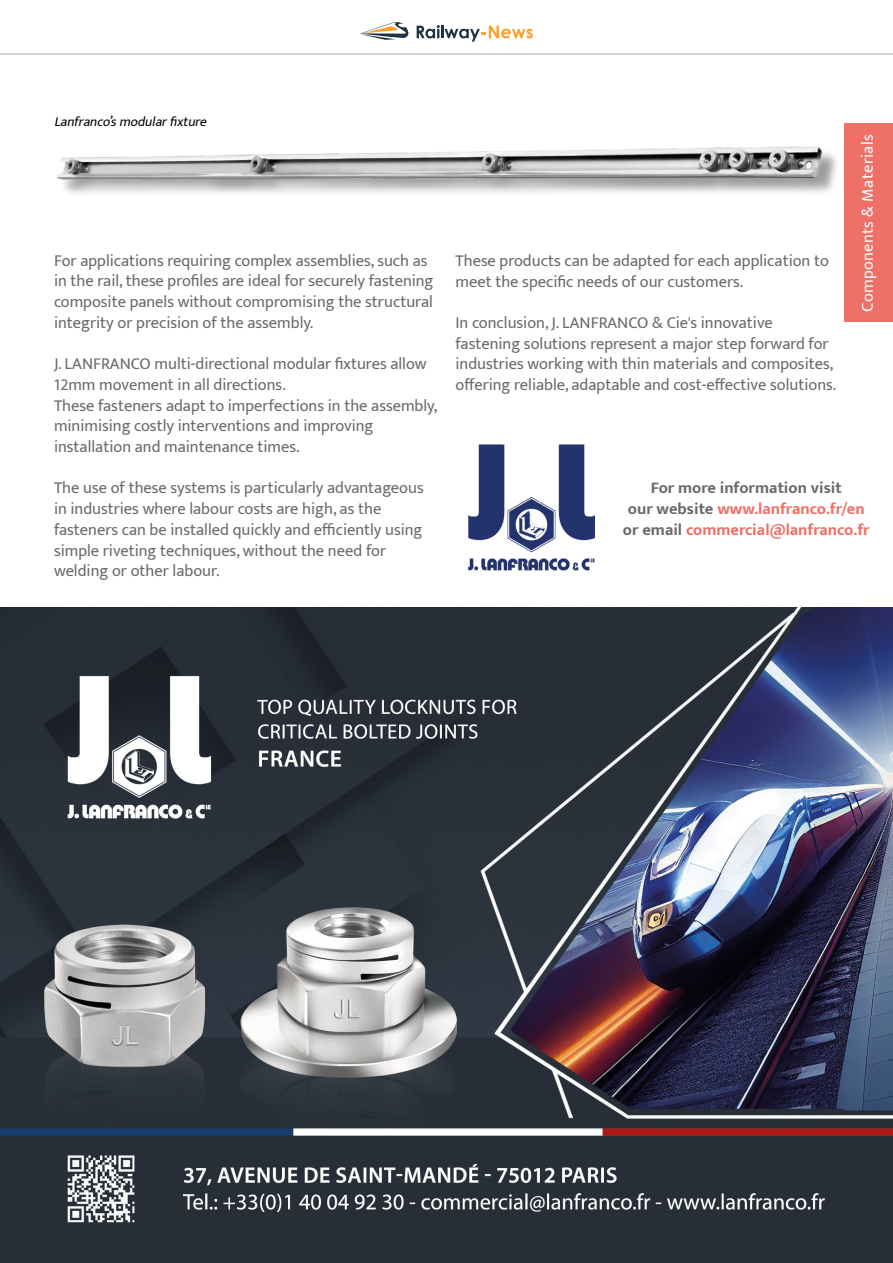
<style>
.page{position:relative;width:893px;height:1263px;background:#fff}
.page>*{position:absolute;margin:0;border:0;box-sizing:border-box;transform-origin:0 0}
.t1{font:16.5px/20.7px "Mukta";color:#696a6d}
.t2{font:700 16.5px/20.7px "Mukta";color:#ee7067;text-align:center}
.t3{font:16.5px "Mukta";letter-spacing:.02em;color:#fff}
.t4{font:italic 13.5px "Mukta";color:#000}
.s1{color:#696a6d}
</style>
<div class="page">
<img style="left:0;top:607px;width:893px;height:656px">
<img style="left:56px;top:146px;width:781px;height:48px">
<img style="left:468px;top:444px;width:127px;height:127px">
<div style="left:844px;top:123px;width:49px;height:199px;background:#ee7067"></div>
<svg style="left:360px;top:22px;width:49px;height:18px"></svg>
<svg style="left:417px;top:25px;width:116px;height:17px"></svg>
<hr style="left:0;top:53px;width:893px;height:2px;background:#c7c5c6">
<p class="t4" style="left:54px;top:114px;width:158px">Lanfranco’smodularfixture</p>
<p class="t1" style="left:54px;top:250px;width:381px">For applications requiring complex assemblies, such as in the rail, these profiles are ideal for securely fastening composite panels without compromising the structural integrity or precision of the assembly.</p>
<p class="t1" style="left:54px;top:353px;width:385px">J. LANFRANCO multi-directional modular fixtures allow 12mm movement in all directions.<br>These fasteners adapt to imperfections in the assembly, minimising costly interventions and improving installation and maintenance times.</p>
<p class="t1" style="left:54px;top:477px;width:371px">The use of these systems is particularly advantageous in industries where labour costs are high, as the fasteners can be installed quickly and efficiently using simple riveting techniques, without the need for welding or other labour.</p>
<p class="t1" style="left:455px;top:250px;width:375px">These products can be adapted for each application to meet the specific needs of our customers.</p>
<p class="t1" style="left:455px;top:312px;width:382px">In conclusion, J. LANFRANCO &amp; Cie's innovative fastening solutions represent a major step forward for industries working with thin materials and composites, offering reliable, adaptable and cost-effective solutions.</p>
<p class="t3" style="left:857px;top:312px;width:179px;rotate:-90deg">Components &amp; Materials</p>
<p class="t2" style="left:623px;top:477px;width:248px"><span class="s1">For more information visit<br>our website</span> www.lanfranco.fr/en <span class="s1">or email</span> commercial@lanfranco.fr</p>
</div>
